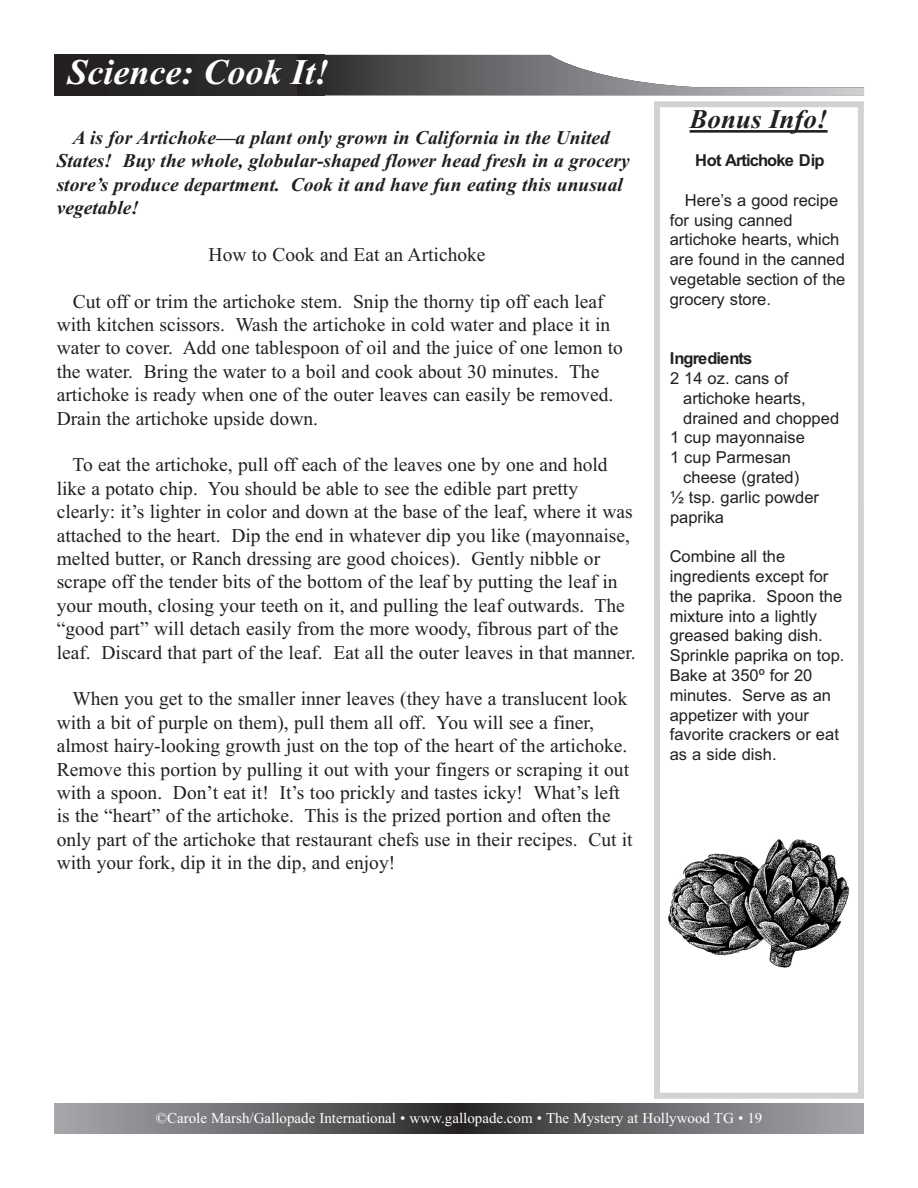
<style>
.page{position:relative;width:918px;height:1188px;background:#fff}
.page>*{position:absolute;margin:0;border:0;box-sizing:border-box;transform-origin:0 0}
.t1{font:36px "Times New Roman PS Bold Italic MT OTF";color:#fff}
.t2{font:27px "Times New Roman PS Bold Italic MT OTF";color:#231f20}
.t3{font:19.5px/23.4px "Times New Roman";color:#231f20}
.t4{font:19.5px/23.4px "Times New Roman PS Bold Italic MT OTF";color:#231f20}
.t5{font:16.5px/19.8px "Arial";color:#231f20}
.t6{font:16.5px "Arial Bold MT OTF";letter-spacing:-.055em;color:#231f20}
.t7{font:15px "Times New Roman";color:#fff}
</style>
<div class="page">
<div style="left:54px;top:55px;width:270px;height:40px;background:#282526"></div>
<svg style="left:324px;top:55px;width:540px;height:40px"></svg>
<div style="left:457px;top:1104px;width:407px;height:30px;background:linear-gradient(to right,#2a292a,#a9abaf)"></div>
<div style="left:54px;top:1104px;width:408px;height:30px;background:linear-gradient(to right,#a9acaf,#2b292a)"></div>
<svg style="left:654px;top:101px;width:210px;height:998px"></svg>
<div style="left:661px;top:108px;width:195px;height:34px;background:#fff"></div>
<hr style="left:690px;top:130px;width:138px;height:3px;background:#231f20">
<div style="left:667px;top:798px;width:183px;height:210px;background:#fff"></div>
<img style="left:668px;top:839px;width:182px;height:129px">
<h1 class="t1" style="left:68px;top:60px;width:263px">Science: Cook It!</h1>
<p class="t4" style="left:57px;top:128px;width:575px;text-indent:16px">A is for Artichoke—a plant only grown in California in the United States! Buy the whole, globular-shaped flower head fresh in a grocery store’s produce department. Cook it and have fun eating this unusual vegetable!</p>
<p class="t3" style="left:209px;top:244px;width:278px">How to Cook and Eat an Artichoke</p>
<p class="t3" style="left:57px;top:291px;width:568px;text-indent:16px">Cut off or trim the artichoke stem. Snip the thorny tip off each leaf with kitchen scissors. Wash the artichoke in cold water and place it in water to cover. Add one tablespoon of oil and the juice of one lemon to the water. Bring the water to a boil and cook about 30 minutes. The artichoke is ready when one of the outer leaves can easily be removed.<br>Drain the artichoke upside down.</p>
<p class="t3" style="left:57px;top:455px;width:581px;text-indent:16px">To eat the artichoke, pull off each of the leaves one by one and hold like a potato chip. You should be able to see the edible part pretty clearly: it’s lighter in color and down at the base of the leaf, where it was attached to the heart. Dip the end in whatever dip you like (mayonnaise, melted butter, or Ranch dressing are good choices). Gently nibble or scrape off the tender bits of the bottom of the leaf by putting the leaf in your mouth, closing your teeth on it, and pulling the leaf outwards. The “good part” will detach easily from the more woody, fibrous part of the leaf. Discard that part of the leaf. Eat all the outer leaves in that manner.</p>
<p class="t3" style="left:57px;top:689px;width:578px;text-indent:16px">When you get to the smaller inner leaves (they have a translucent look with a bit of purple on them), pull them all off. You will see a finer, almost hairy-looking growth just on the top of the heart of the artichoke.<br>Remove this portion by pulling it out with your fingers or scraping it out with a spoon. Don’t eat it! It’s too prickly and tastes icky! What’s left is the “heart” of the artichoke. This is the prized portion and often the only part of the artichoke that restaurant chefs use in their recipes. Cut it with your fork, dip it in the dip, and enjoy!</p>
<h2 class="t2" style="left:690px;top:110px;width:139px">Bonus Info!</h2>
<p class="t6" style="left:695px;top:154px;width:131px">Hot Artichoke Dip</p>
<p class="t5" style="left:670px;top:192px;width:177px;text-indent:15px">Here’s a good recipe for using canned artichoke hearts, which are found in the canned vegetable section of the grocery store.</p>
<p class="t6" style="left:670px;top:352px;width:84px">Ingredients</p>
<p class="t5" style="left:670px;top:370px;width:120px">2 14 oz. cans of</p>
<p class="t5" style="left:683px;top:390px;width:124px">artichoke hearts,</p>
<p class="t5" style="left:683px;top:409px;width:157px">drained and chopped</p>
<p class="t5" style="left:670px;top:429px;width:136px">1 cup mayonnaise</p>
<p class="t5" style="left:670px;top:449px;width:123px">1 cup Parmesan</p>
<p class="t5" style="left:683px;top:469px;width:118px">cheese (grated)</p>
<p class="t5" style="left:670px;top:489px;width:151px">½ tsp. garlic powder</p>
<p class="t5" style="left:670px;top:508px;width:56px">paprika</p>
<p class="t5" style="left:670px;top:548px;width:176px">Combine all the ingredients except for the paprika. Spoon the mixture into a lightly greased baking dish.<br>Sprinkle paprika on top.<br>Bake at 350º for 20 minutes. Serve as an appetizer with your favorite crackers or eat as a side dish.</p>
<p class="t7" style="left:156px;top:1113px;width:608px">©Carole Marsh/Gallopade International • www.gallopade.com • The Mystery at Hollywood TG • 19</p>
</div>
